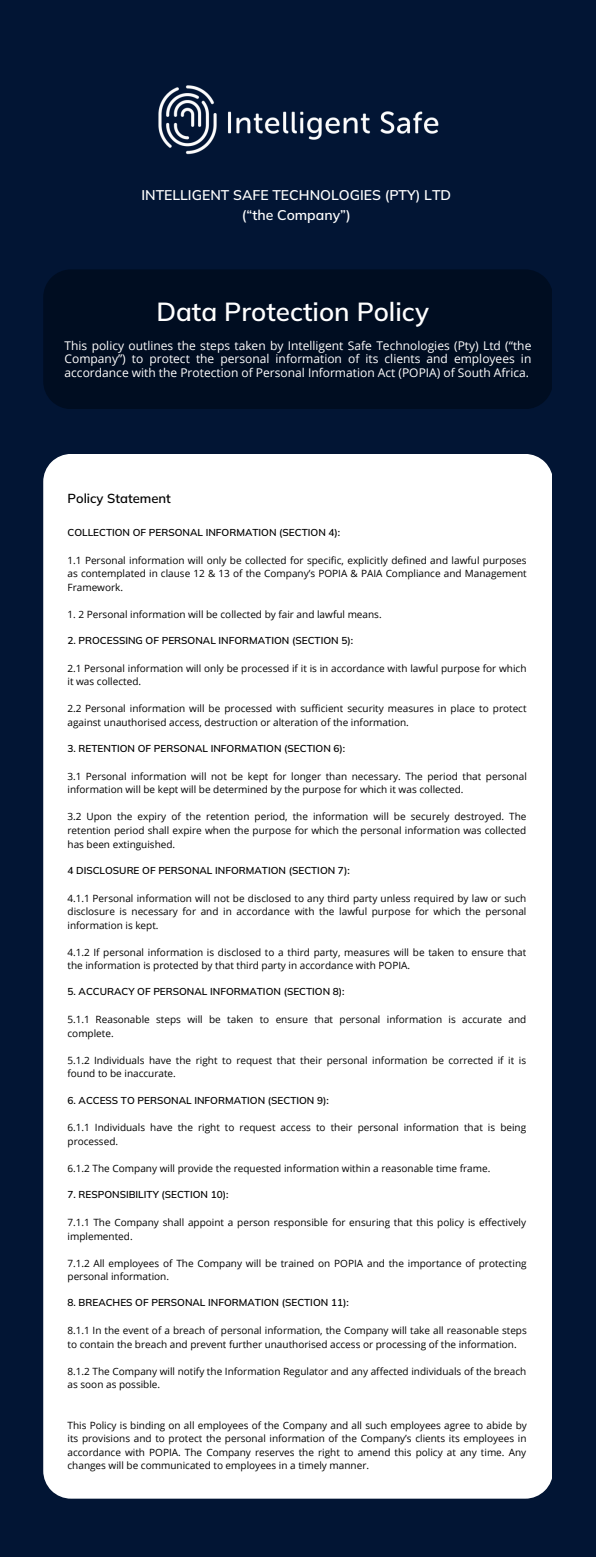
<style>
.page{position:relative;width:596px;height:1557px;background:#fff}
.page>*{position:absolute;margin:0;border:0;box-sizing:border-box;transform-origin:0 0}
.t1{font:600 26.1px "Mulish";color:#fff}
.t2{font:600 14px "Mulish";color:#fff}
.t3{font:600 13px "Mulish";color:#000}
.t4{font:12px/13.5px "Open Sans";color:#fff;text-align:justify}
.t5{font:10px/13.5px "Open Sans";color:#000}
.t6{font:600 10px "Mulish";color:#000}
</style>
<div class="page">
<div style="left:0;top:0;width:596px;height:1556px;background:#021534"></div>
<div style="left:43px;top:454px;width:508px;height:1044px;background:#fff"></div>
<img style="left:158px;top:85px;width:281px;height:70px">
<div style="left:43px;top:269px;width:508px;height:140px;background:#000d21"></div>
<p class="t2" style="left:141px;top:186px;width:311px">INTELLIGENT SAFE TECHNOLOGIES (PTY) LTD</p>
<p class="t2" style="left:242px;top:206px;width:110px">(“the Company”)</p>
<p class="t1" style="left:156px;top:294px;width:274px">Data Protection Policy</p>
<p class="t4" style="left:65px;top:338px;width:468px">This policy outlines the steps taken by Intelligent Safe Technologies (Pty) Ltd (“the Company”) to protect the personal information of its clients and employees in accordance with the Protection of Personal Information Act (POPIA) of South Africa.</p>
<p class="t3" style="left:67px;top:490px;width:105px">Policy Statement</p>
<p class="t6" style="left:67px;top:526px;width:274px">COLLECTION OF PERSONAL INFORMATION (SECTION 4):</p>
<p class="t5" style="left:67px;top:553px;width:460px;text-align:justify">1.1 Personal information will only be collected for specific, explicitly defined and lawful purposes as contemplated in clause 12 &amp; 13 of the Company’s POPIA &amp; PAIA Compliance and Management Framework.</p>
<p class="t5" style="left:67px;top:607px;width:315px">1. 2 Personal information will be collected by fair and lawful means.</p>
<p class="t6" style="left:67px;top:634px;width:287px">2. PROCESSING OF PERSONAL INFORMATION (SECTION 5):</p>
<p class="t5" style="left:67px;top:661px;width:460px">2.1 Personal information will only be processed if it is in accordance with lawful purpose for which it was collected.</p>
<p class="t5" style="left:67px;top:701px;width:460px">2.2 Personal information will be processed with sufficient security measures in place to protect against unauthorised access, destruction or alteration of the information.</p>
<p class="t6" style="left:67px;top:742px;width:279px">3. RETENTION OF PERSONAL INFORMATION (SECTION 6):</p>
<p class="t5" style="left:67px;top:769px;width:460px">3.1 Personal information will not be kept for longer than necessary. The period that personal information will be kept will be determined by the purpose for which it was collected.</p>
<p class="t5" style="left:67px;top:809px;width:460px;text-align:justify">3.2 Upon the expiry of the retention period, the information will be securely destroyed. The retention period shall expire when the purpose for which the personal information was collected has been extinguished.</p>
<p class="t6" style="left:67px;top:863px;width:283px">4 DISCLOSURE OF PERSONAL INFORMATION (SECTION 7):</p>
<p class="t5" style="left:67px;top:891px;width:460px;text-align:justify">4.1.1 Personal information will not be disclosed to any third party unless required by law or such disclosure is necessary for and in accordance with the lawful purpose for which the personal information is kept.</p>
<p class="t5" style="left:67px;top:945px;width:460px">4.1.2 If personal information is disclosed to a third party, measures will be taken to ensure that the information is protected by that third party in accordance with POPIA.</p>
<p class="t6" style="left:67px;top:985px;width:278px">5. ACCURACY OF PERSONAL INFORMATION (SECTION 8):</p>
<p class="t5" style="left:67px;top:1012px;width:460px">5.1.1 Reasonable steps will be taken to ensure that personal information is accurate and complete.</p>
<p class="t5" style="left:67px;top:1053px;width:460px">5.1.2 Individuals have the right to request that their personal information be corrected if it is found to be inaccurate.</p>
<p class="t6" style="left:67px;top:1093px;width:263px">6. ACCESS TO PERSONAL INFORMATION (SECTION 9):</p>
<p class="t5" style="left:67px;top:1120px;width:460px">6.1.1 Individuals have the right to request access to their personal information that is being processed.</p>
<p class="t5" style="left:67px;top:1161px;width:424px">6.1.2 The Company will provide the requested information within a reasonable time frame.</p>
<p class="t6" style="left:67px;top:1188px;width:162px">7. RESPONSIBILITY (SECTION 10):</p>
<p class="t5" style="left:67px;top:1215px;width:460px">7.1.1 The Company shall appoint a person responsible for ensuring that this policy is effectively implemented.</p>
<p class="t5" style="left:67px;top:1255px;width:460px">7.1.2 All employees of The Company will be trained on POPIA and the importance of protecting personal information.</p>
<p class="t6" style="left:67px;top:1296px;width:282px">8. BREACHES OF PERSONAL INFORMATION (SECTION 11):</p>
<p class="t5" style="left:67px;top:1323px;width:460px">8.1.1 In the event of a breach of personal information, the Company will take all reasonable steps to contain the breach and prevent further unauthorised access or processing of the information.</p>
<p class="t5" style="left:67px;top:1363px;width:460px">8.1.2 The Company will notify the Information Regulator and any affected individuals of the breach as soon as possible.</p>
<p class="t5" style="left:67px;top:1417px;width:460px;text-align:justify">This Policy is binding on all employees of the Company and all such employees agree to abide by its provisions and to protect the personal information of the Company’s clients its employees in accordance with POPIA. The Company reserves the right to amend this policy at any time. Any changes will be communicated to employees in a timely manner.</p>
</div>
